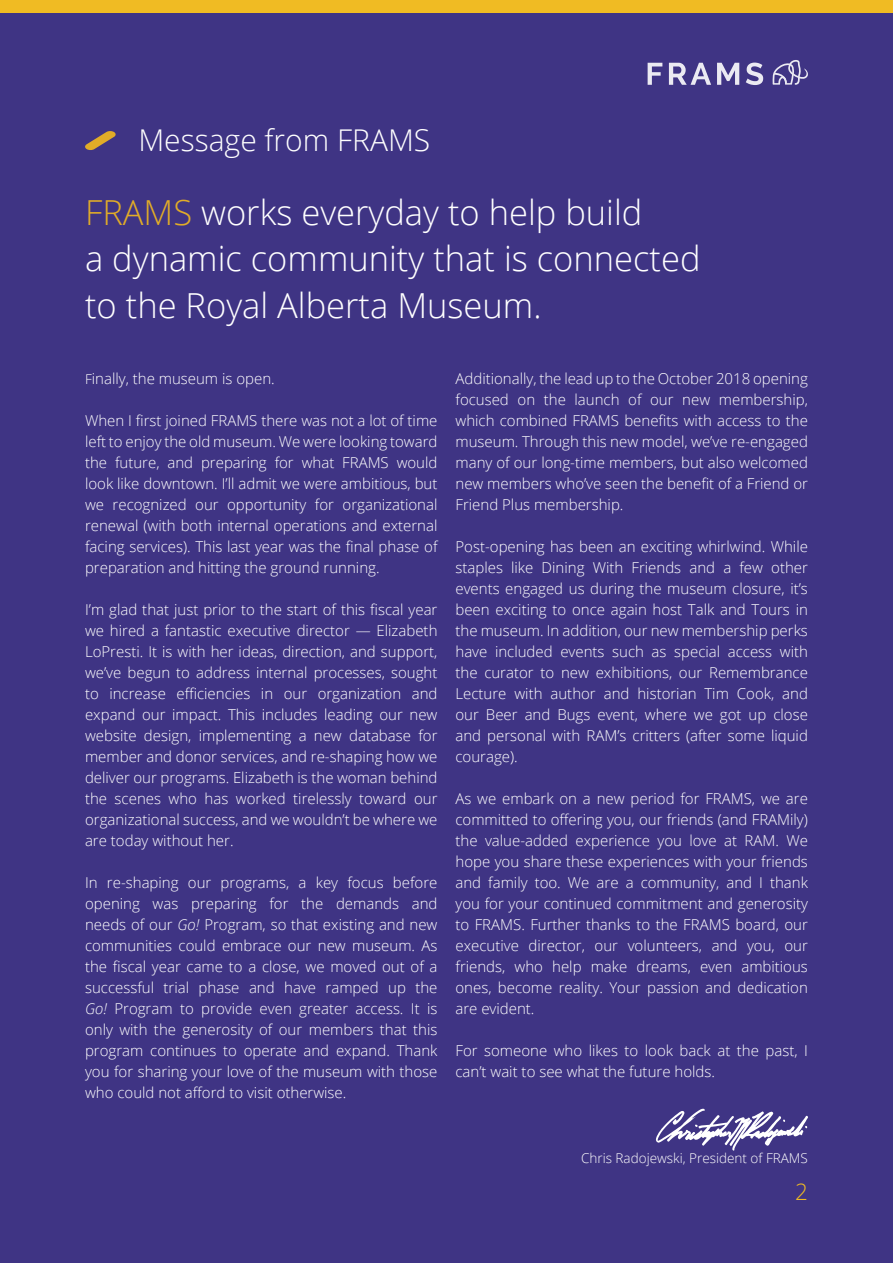
<style>
.page{position:relative;width:893px;height:1263px;background:#3f3484}
.page>*{position:absolute;margin:0;border:0;box-sizing:border-box;transform-origin:0 0}
.t1{font:300 34.5px/46.5px "Open Sans";color:#fff}
.t2{font:300 30px "Open Sans";color:#fff}
.t3{font:300 22.5px "Open Sans";color:#f0bb23}
.t4{font:300 15px/21px "Open Sans";color:#fff;text-align:justify}
.t5{font:300 13.5px "Open Sans";color:#fff}
.s1{color:#e1ac28}
.s2{font-size:13.5px}
.s3{font-style:italic}
</style>
<div class="page">
<svg style="left:85px;top:131px;width:31px;height:19px"></svg>
<svg style="left:656px;top:1108px;width:152px;height:42px"></svg>
<div style="left:0;top:0;width:298px;height:13px;background:#f0bb23"></div>
<div style="left:298px;top:0;width:297px;height:13px;background:#f0bb23"></div>
<div style="left:595px;top:0;width:298px;height:13px;background:#f0bb23"></div>
<svg style="left:772px;top:60px;width:36px;height:25px"></svg>
<svg style="left:648px;top:63px;width:115px;height:22px"></svg>
<h2 class="t2" style="left:138px;top:128px;width:293px">Message from FRAMS</h2>
<h1 class="t1" style="left:85px;top:192px;width:617px"><span class="s1">FRAMS</span> works everyday to help build<br>a dynamic community that is connected to the Royal Alberta Museum.</h1>
<p class="t4" style="left:85px;top:370px;width:191px"><span class="s2">F</span>inally, the museum is open.</p>
<p class="t4" style="left:85px;top:410px;width:354px">When I first joined FRAMS there was not a lot of time left to enjoy the old museum. We were looking toward the future, and preparing for what FRAMS would look like downtown. I’ll admit we were ambitious, but we recognized our opportunity for organizational renewal (with both internal operations and external facing services). This last year was the final phase of preparation and hitting the ground running.</p>
<p class="t4" style="left:85px;top:599px;width:354px">I’m glad that just prior to the start of this fiscal year we hired a fantastic executive director — Elizabeth LoPresti. It is with her ideas, direction, and support, we’ve begun to address internal processes, sought to increase efficiencies in our organization and expand our impact. This includes leading our new website design, implementing a new database for member and donor services, and re-shaping how we deliver our programs. Elizabeth is the woman behind the scenes who has worked tirelessly toward our organizational success, and we wouldn’t be where we are today without her.</p>
<p class="t4" style="left:85px;top:874px;width:354px">In re-shaping our programs, a key focus before opening was preparing for the demands and needs of our <span class="s3">Go!</span> Program, so that existing and new communities could embrace our new museum. As the fiscal year came to a close, we moved out of a successful trial phase and have ramped up the <span class="s3">Go!</span> Program to provide even greater access. It is only with the generosity of our members that this program continues to operate and expand. Thank you for sharing your love of the museum with those who could not afford to visit otherwise.</p>
<p class="t4" style="left:455px;top:370px;width:354px">Additionally, the lead up to the October 2018 opening focused on the launch of our new membership, which combined FRAMS benefits with access to the museum. Through this new model, we’ve re-engaged many of our long-time members, but also welcomed new members who’ve seen the benefit of a Friend or Friend Plus membership.</p>
<p class="t4" style="left:455px;top:538px;width:354px">Post-opening has been an exciting whirlwind. While staples like Dining With Friends and a few other events engaged us during the museum closure, it’s been exciting to once again host Talk and Tours in the museum. In addition, our new membership perks have included events such as special access with the curator to new exhibitions, our Remembrance Lecture with author and historian Tim Cook, and our Beer and Bugs event, where we got up close and personal with RAM’s critters (after some liquid courage).</p>
<p class="t4" style="left:455px;top:790px;width:354px">As we embark on a new period for FRAMS, we are committed to offering you, our friends (and FRAMily) the value-added experience you love at RAM. We hope you share these experiences with your friends and family too. We are a community, and I thank you for your continued commitment and generosity to FRAMS. Further thanks to the FRAMS board, our executive director, our volunteers, and you, our friends, who help make dreams, even ambitious ones, become reality. Your passion and dedication are evident.</p>
<p class="t4" style="left:455px;top:1042px;width:354px">For someone who likes to look back at the past, I can’t wait to see what the future holds.</p>
<p class="t5" style="left:581px;top:1149px;width:228px">Chris Radojewski, President of FRAMS</p>
<h3 class="t3" style="left:795px;top:1182px;width:14px">2</h3>
</div>
